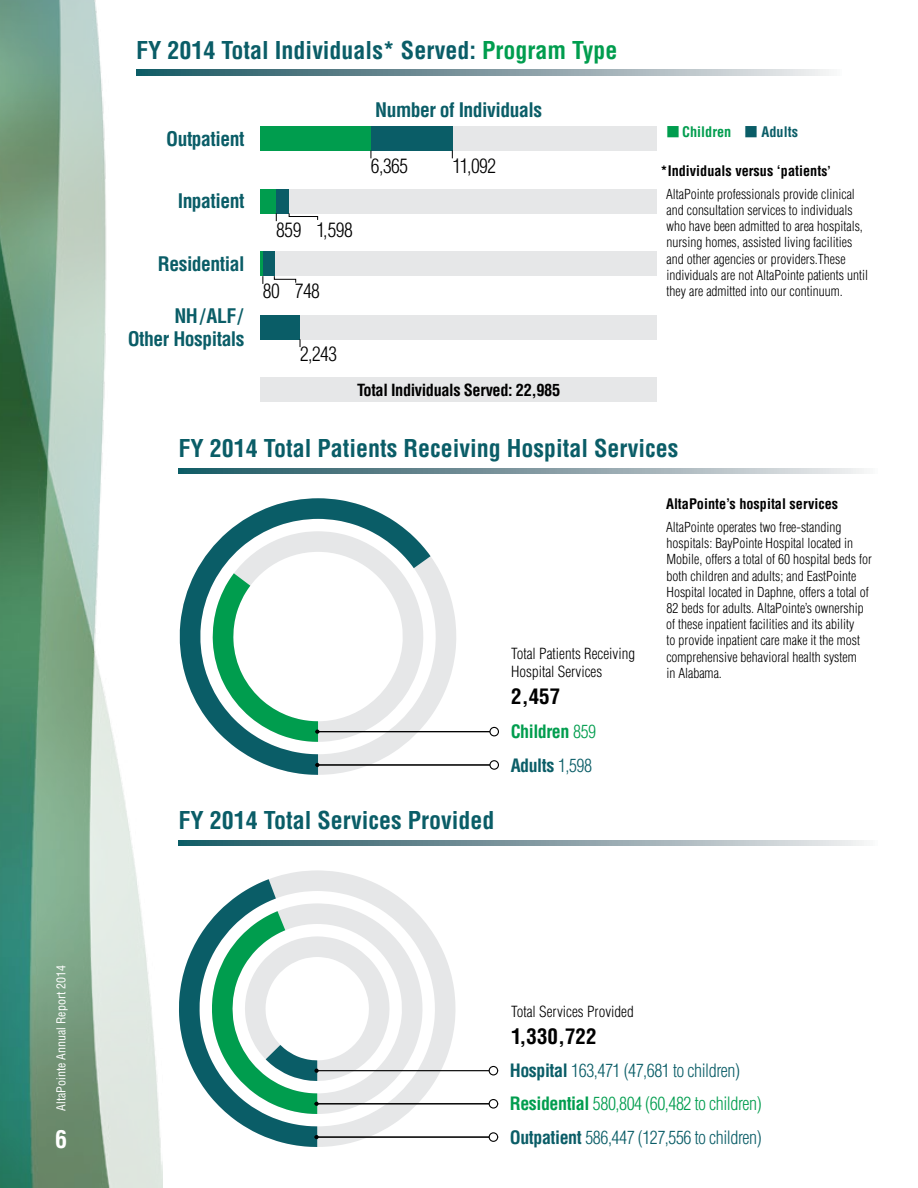
<style>
.page{position:relative;width:918px;height:1188px;background:#fff}
.page>*{position:absolute;margin:0;border:0;box-sizing:border-box;transform-origin:0 0}
.t1{font:700 condensed 24px "Helvetica";color:#0a5d67}
.t2{font:700 condensed 24px "Helvetica";color:#fff}
.t3{font:700 condensed 21px "Helvetica";color:#000}
.t4{font:700 condensed 19.65px/23px "Helvetica";letter-spacing:-.025em;color:#0a5d67;text-align:right}
.t5{font:300 condensed 19.65px "Helvetica";letter-spacing:-.025em;color:#000}
.t6{font:300 condensed 18px "Helvetica";letter-spacing:-.025em;color:#0a5d67}
.t7{font:300 condensed 18px "Helvetica";letter-spacing:-.025em;color:#009d4e}
.t8{font:700 condensed 18px "Helvetica";letter-spacing:-.025em;color:#0a5d67}
.t9{font:700 condensed 18px "Helvetica";letter-spacing:-.025em;color:#009d4e}
.t10{font:700 condensed 16.35px "Helvetica";letter-spacing:-.025em;color:#000}
.t11{font:300 condensed 15px/18px "Helvetica";color:#000}
.t12{font:700 condensed 14.25px "Helvetica";color:#000}
.t13{font:700 condensed 14.25px "Helvetica";color:#009d4e}
.t14{font:700 condensed 14.25px "Helvetica";color:#0a5d67}
.t15{font:300 condensed 13.5px/16.2px "Helvetica";color:#000}
.t16{font:condensed 12px "Helvetica";color:#fff}
.s1{color:#009d4e}
.s2{font-size:13.5px}
.s3{font-weight:300}
.s4{font-weight:700}
</style>
<div class="page">
<img style="left:0;top:0;width:163px;height:1188px">
<svg style="left:178px;top:840px;width:686px;height:6px;background:#809ca3"></svg>
<svg style="left:178px;top:468px;width:686px;height:5px;background:#809ca3"></svg>
<svg style="left:136px;top:70px;width:693px;height:5px;background:#809ca3"></svg>
<svg style="left:270px;top:870px;width:186px;height:267px"></svg>
<hr style="left:316px;top:1137px;width:178px;height:1px;background:#000">
<svg style="left:489px;top:1132px;width:9px;height:10px"></svg>
<hr style="left:316px;top:1103px;width:178px;height:1px;background:#000">
<svg style="left:489px;top:1099px;width:9px;height:10px"></svg>
<hr style="left:316px;top:1070px;width:178px;height:1px;background:#000">
<svg style="left:489px;top:1066px;width:9px;height:9px"></svg>
<svg style="left:179px;top:879px;width:211px;height:268px"></svg>
<div style="left:260px;top:378px;width:397px;height:24px;background:#e6e7e8"></div>
<div style="left:260px;top:126px;width:397px;height:25px;background:#e6e7e8"></div>
<div style="left:260px;top:126px;width:192px;height:25px;background:#0a5d67"></div>
<div style="left:260px;top:126px;width:111px;height:25px;background:#009d4e"></div>
<div style="left:260px;top:189px;width:397px;height:24px;background:#e6e7e8"></div>
<div style="left:260px;top:189px;width:29px;height:24px;background:#0a5d67"></div>
<div style="left:260px;top:189px;width:16px;height:24px;background:#009d4e"></div>
<div style="left:260px;top:252px;width:397px;height:24px;background:#e6e7e8"></div>
<div style="left:260px;top:252px;width:14px;height:24px;background:#0a5d67"></div>
<hr style="left:260px;top:252px;width:3px;height:24px;background:#009d4e">
<div style="left:260px;top:315px;width:397px;height:24px;background:#e6e7e8"></div>
<div style="left:260px;top:315px;width:40px;height:24px;background:#0a5d67"></div>
<svg style="left:289px;top:213px;width:29px;height:7px"></svg>
<svg style="left:274px;top:276px;width:22px;height:7px"></svg>
<svg style="left:431px;top:557px;width:26px;height:176px;fill:#e6e7e8"></svg>
<svg style="left:179px;top:498px;width:252px;height:277px"></svg>
<hr style="left:317px;top:764px;width:177px;height:2px;background:#000">
<svg style="left:489px;top:760px;width:10px;height:10px"></svg>
<svg style="left:315px;top:763px;width:4px;height:4px"></svg>
<hr style="left:317px;top:731px;width:177px;height:1px;background:#000">
<svg style="left:489px;top:727px;width:10px;height:9px"></svg>
<svg style="left:212px;top:573px;width:107px;height:169px"></svg>
<p class="t16" style="left:54px;top:1111px;width:147px;rotate:-90deg">AltaPointe Annual Report 2014</p>
<h1 class="t2" style="left:55px;top:1124px;width:13px">6</h1>
<h1 class="t1" style="left:136px;top:35px;width:483px">FY 2014 Total Individuals* Served: <span class="s1">Program Type</span></h1>
<h3 class="t4" style="left:166px;top:127px;width:80px">Outpatient</h3>
<h3 class="t4" style="left:178px;top:190px;width:68px">Inpatient</h3>
<h3 class="t4" style="left:158px;top:252px;width:88px">Residential</h3>
<h3 class="t4" style="left:128px;top:304px;width:118px">NH/ALF/<br>Other Hospitals</h3>
<h3 class="t4" style="left:375px;top:98px;width:168px">Number of Individuals</h3>
<h3 class="t5" style="left:276px;top:218px;width:78px">859 1,598</h3>
<h3 class="t5" style="left:263px;top:280px;width:59px">80 748</h3>
<h3 class="t5" style="left:300px;top:343px;width:39px">2,243</h3>
<h3 class="t5" style="left:371px;top:154px;width:39px">6,365</h3>
<h3 class="t5" style="left:452px;top:154px;width:45px">11,092</h3>
<p class="t10" style="left:357px;top:380px;width:205px">Total Individuals Served: 22,985</p>
<p class="t13" style="left:682px;top:123px;width:51px">Children</p>
<p class="t14" style="left:762px;top:123px;width:38px">Adults</p>
<p class="t12" style="left:661px;top:162px;width:172px">*Individuals versus ‘patient<span class="s2">s’</span></p>
<p class="t15" style="left:666px;top:186px;width:204px">AltaPointe professionals provide clinical and consultation services to individuals who have been admitted to area hospitals, nursing homes, assisted living facilities and other agencies or providers.These individuals are not AltaPointe patients until they are admitted into our continuum.</p>
<h1 class="t1" style="left:178px;top:434px;width:501px">FY 2014 Total Patients Receiving Hospital Services</h1>
<h1 class="t1" style="left:178px;top:806px;width:317px">FY 2014 Total Services Provided</h1>
<p class="t11" style="left:511px;top:645px;width:125px">Total Patients Receiving<br>Hospital Services</p>
<h2 class="t3" style="left:511px;top:684px;width:50px">2,457</h2>
<h3 class="t9" style="left:511px;top:721px;width:87px">Children <span class="s3">859</span></h3>
<h3 class="t8" style="left:511px;top:754px;width:83px">Adults <span class="s3">1,598</span></h3>
<p class="t12" style="left:666px;top:495px;width:174px">AltaPointe’s hospital services</p>
<p class="t15" style="left:666px;top:519px;width:207px">AltaPointe operates two free-standing hospitals: BayPointe Hospital located in Mobile, offers a total of 60 hospital beds for both children and adults; and EastPointe Hospital located in Daphne, offers a total of 82 beds for adults. AltaPointe’s ownership of these inpatient facilities and its ability<br>to provide inpatient care make it the most comprehensive behavioral health system<br>in Alabama.</p>
<p class="t11" style="left:511px;top:1002px;width:124px">Total Services Provided</p>
<h2 class="t3" style="left:511px;top:1023px;width:87px">1,330,722</h2>
<h3 class="t6" style="left:510px;top:1060px;width:232px"><span class="s4">Hospital</span> 163,471 (47,681 to children)</h3>
<h3 class="t7" style="left:510px;top:1093px;width:253px"><span class="s4">Residential</span> 580,804 (60,482 to children)</h3>
<h3 class="t6" style="left:510px;top:1127px;width:253px"><span class="s4">Outpatient</span> 586,447 (127,556 to children)</h3>
</div>
